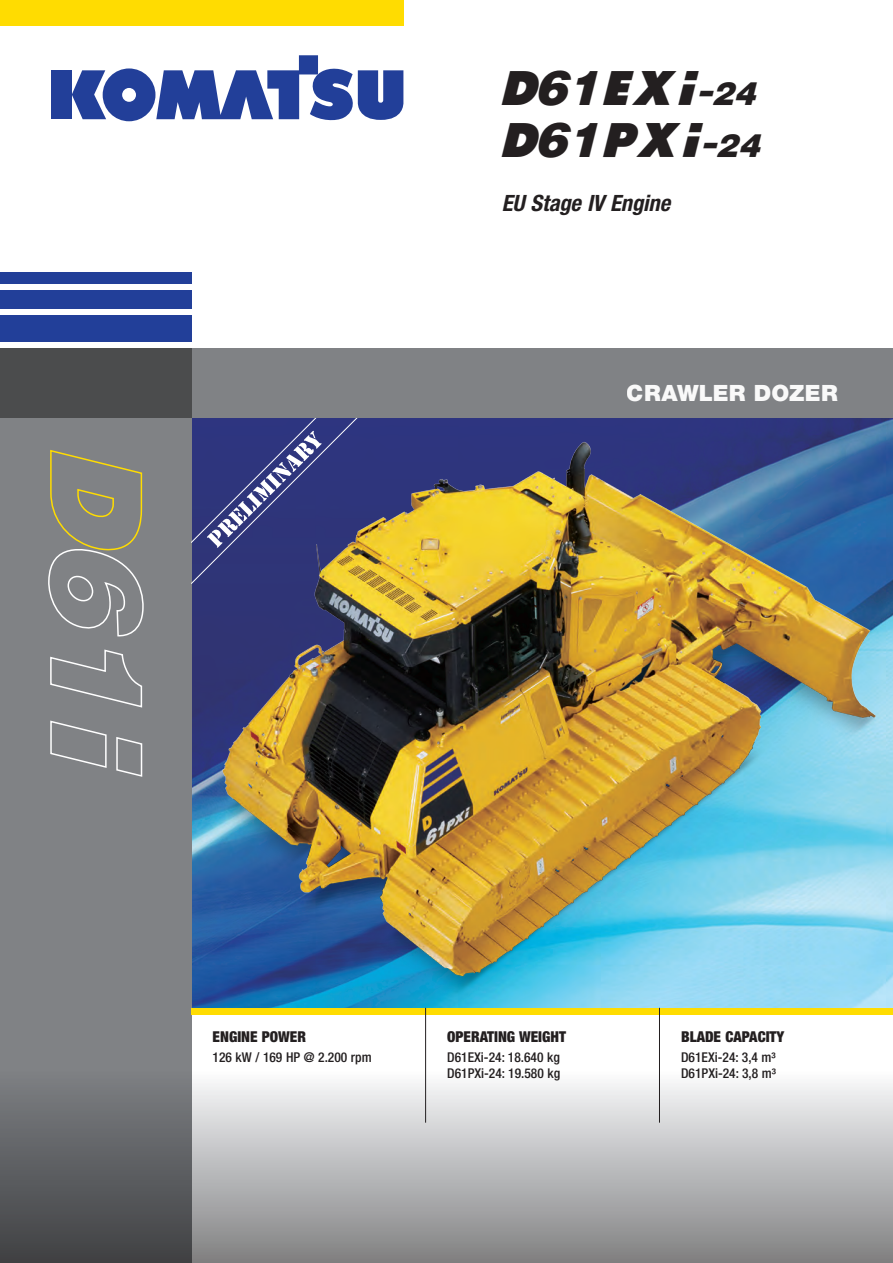
<style>
.page{position:relative;width:893px;height:1263px;background:#fff}
.page>*{position:absolute;margin:0;border:0;box-sizing:border-box;transform-origin:0 0}
.t1{font:italic 45px/52.5px "Komatsu VI";color:#231f20}
.t2{font:italic 700 condensed 22.5px "Helvetica Neue LT Pro";letter-spacing:-.005em;color:#231f20}
.t3{font:900 22.5px "Helvetica Neue LT Pro";letter-spacing:.01em;color:#fff}
.t4{font:900 condensed 15px "Helvetica Neue LT Pro";color:#231f20}
.t5{font:500 condensed 13.5px/16.5px "Helvetica Neue LT Pro";color:#231f20}
.s1{font-size:30px}
</style>
<div class="page">
<div style="left:0;top:349px;width:192px;height:914px;background:#808285"></div>
<div style="left:0;top:316px;width:192px;height:26px;background:#223f99"></div>
<div style="left:0;top:290px;width:192px;height:19px;background:#223f99"></div>
<div style="left:0;top:272px;width:192px;height:12px;background:#223f99"></div>
<div style="left:0;top:0;width:404px;height:26px;background:#ffdc01"></div>
<div style="left:51px;top:70px;width:21px;height:49px;background:#223f99"></div>
<svg style="left:72px;top:55px;width:331px;height:66px"></svg>
<div style="left:191px;top:1008px;width:702px;height:6px;background:#ffdc01"></div>
<div style="left:0;top:349px;width:893px;height:69px;background:#808285"></div>
<div style="left:0;top:349px;width:192px;height:69px;background:#4b4c4d"></div>
<svg style="left:0;top:1071px;width:893px;height:192px;background:#a8a9aa"></svg>
<hr style="left:425px;top:1008px;width:1px;height:115px;background:#231f20">
<hr style="left:659px;top:1008px;width:1px;height:115px;background:#231f20">
<svg style="left:48px;top:450px;width:96px;height:187px"></svg>
<svg style="left:50px;top:649px;width:93px;height:59px"></svg>
<svg style="left:50px;top:720px;width:93px;height:57px"></svg>
<img style="left:191px;top:418px;width:702px;height:590px">
<h1 class="t1" style="left:502px;top:61px;width:261px">D61EXi<span class="s1">-24<br></span>D61PXi<span class="s1">-24</span></h1>
<h2 class="t2" style="left:502px;top:189px;width:170px">EU Stage IV Engine</h2>
<h2 class="t3" style="left:627px;top:379px;width:212px">CRAWLER DOZER</h2>
<p class="t4" style="left:213px;top:1028px;width:95px">ENGINE POWER</p>
<p class="t5" style="left:213px;top:1048px;width:161px">126 kW / 169 HP @ 2.200 rpm</p>
<p class="t4" style="left:447px;top:1028px;width:120px">OPERATING WEIGHT</p>
<p class="t5" style="left:447px;top:1048px;width:114px">D61EXi-24: 18.640 kg<br>D61PXi-24: 19.580 kg</p>
<p class="t4" style="left:681px;top:1028px;width:105px">BLADE CAPACITY</p>
<p class="t5" style="left:681px;top:1048px;width:96px">D61EXi-24: 3,4 m³<br>D61PXi-24: 3,8 m³</p>
</div>
